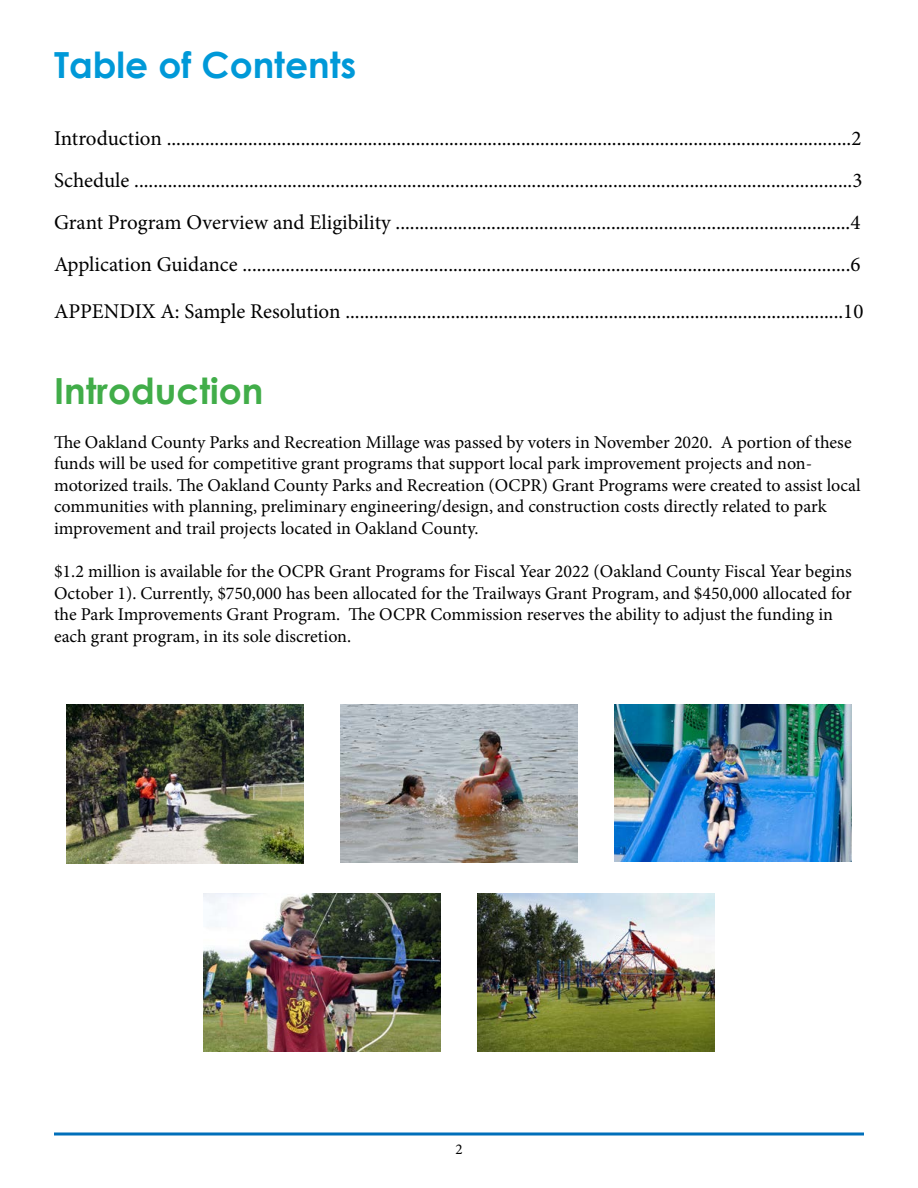
<style>
.page{position:relative;width:918px;height:1188px;background:#fff}
.page>*{position:absolute;margin:0;border:0;box-sizing:border-box;transform-origin:0 0}
.t1{font:700 36px "Century Gothic";color:#0099d8}
.t2{font:700 36px "Century Gothic";color:#41ad49}
.t3{font:21px/42px "Minion Pro";color:#000;text-align:justify}
.t4{font:18px/21.6px "Minion Pro";color:#000}
.t5{font:15px "Minion Pro";color:#000}
</style>
<div class="page">
<svg style="left:54px;top:1132px;width:810px;height:4px;background:#3f92cb"></svg>
<img style="left:66px;top:705px;width:238px;height:158px">
<img style="left:340px;top:705px;width:238px;height:158px">
<img style="left:614px;top:705px;width:238px;height:157px">
<img style="left:203px;top:893px;width:238px;height:159px">
<img style="left:477px;top:893px;width:238px;height:159px">
<h1 class="t1" style="left:54px;top:38px;width:304px">Table of Contents</h1>
<p class="t3" style="left:54px;top:118px;width:810px">Introduction ...............................................................................................................................................2<br>Schedule ......................................................................................................................................................3<br>Grant Program Overview and Eligibility ...............................................................................................4<br>Application Guidance ...............................................................................................................................6</p>
<p class="t3" style="left:54px;top:290px;width:811px">APPENDIX A: Sample Resolution ........................................................................................................10</p>
<h1 class="t2" style="left:54px;top:364px;width:211px">Introduction</h1>
<p class="t4" style="left:54px;top:431px;width:808px">The Oakland County Parks and Recreation Millage was passed by voters in November 2020. A portion of these funds will be used for competitive grant programs that support local park improvement projects and non&shy;motorized trails. The Oakland County Parks and Recreation (OCPR) Grant Programs were created to assist local communities with planning, preliminary engineering/design, and construction costs directly related to park improvement and trail projects located in Oakland County.</p>
<p class="t4" style="left:54px;top:561px;width:799px">$1.2 million is available for the OCPR Grant Programs for Fiscal Year 2022 (Oakland County Fiscal Year begins October 1). Currently, $750,000 has been allocated for the Trailways Grant Program, and $450,000 allocated for the Park Improvements Grant Program. The OCPR Commission reserves the ability to adjust the funding in each grant program, in its sole discretion.</p>
<p class="t5" style="left:455px;top:1139px;width:9px">2</p>
</div>
